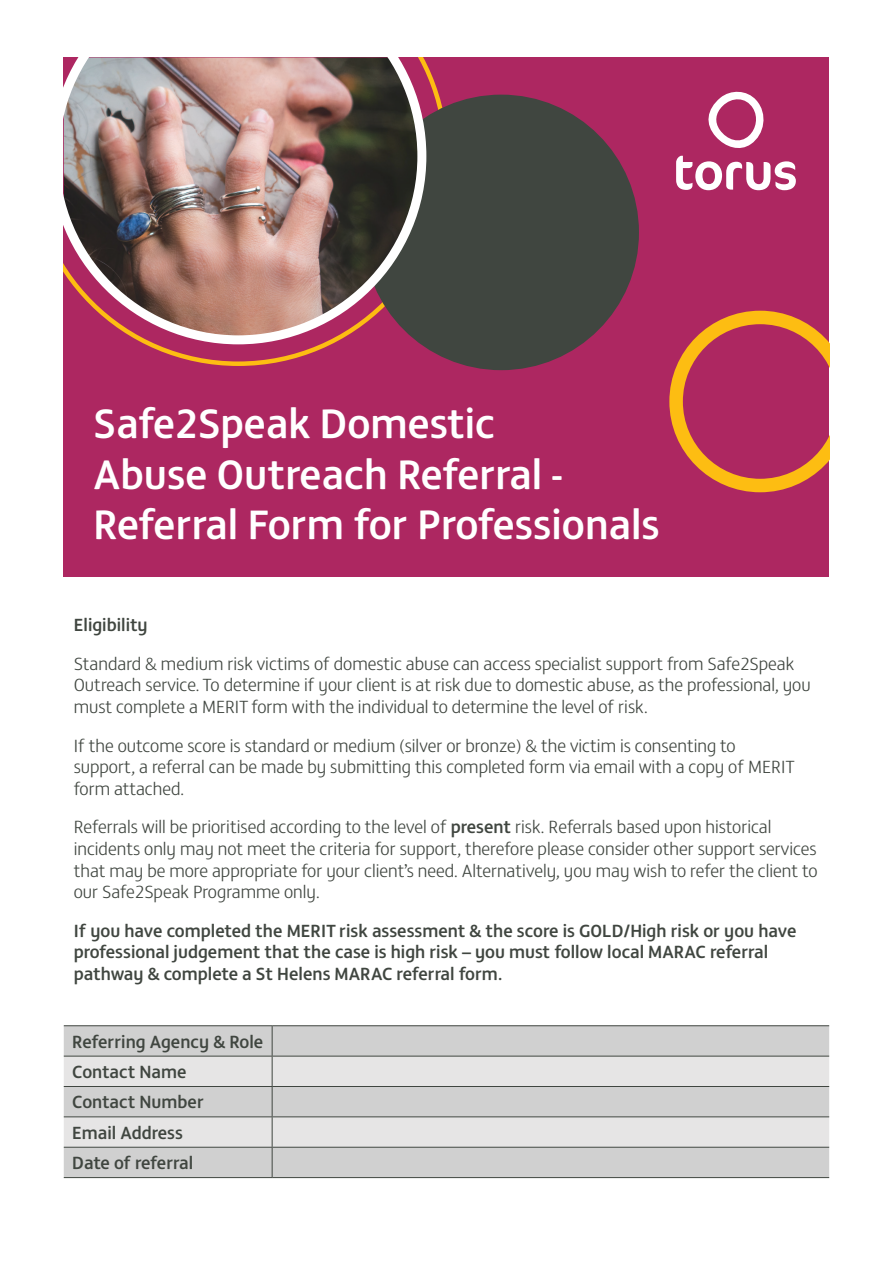
<style>
.page{position:relative;width:893px;height:1263px;background:#fff}
.page>*{position:absolute;margin:0;border:0;box-sizing:border-box;transform-origin:0 0}
.t1{font:500 42px/50.4px "FS Matthew";color:#fff}
.t2{font:300 18px/21.6px "FS Matthew";color:#404640}
.t3{font:500 18px/30.3px "FS Matthew";color:#404640}
.s1{font-weight:500}
</style>
<div class="page">
<div style="left:64px;top:57px;width:765px;height:520px;background:#ad2761"></div>
<svg style="left:669px;top:311px;width:160px;height:181px"></svg>
<div style="left:64px;top:1026px;width:765px;height:151px;background:#d0d0d0"></div>
<svg style="left:64px;top:1057px;width:765px;height:90px;background:#dddcdc"></svg>
<hr style="left:64px;top:1025px;width:208px;height:1px;background:#404640">
<hr style="left:272px;top:1025px;width:557px;height:1px;background:#404640">
<hr style="left:272px;top:1026px;width:1px;height:30px;background:#404640">
<hr style="left:64px;top:1056px;width:208px;height:1px;background:#404640">
<hr style="left:272px;top:1056px;width:1px;height:30px;background:#404640">
<hr style="left:272px;top:1056px;width:557px;height:1px;background:#404640">
<hr style="left:64px;top:1086px;width:208px;height:1px;background:#404640">
<svg style="left:272px;top:1087px;width:1px;height:29px"></svg>
<hr style="left:272px;top:1086px;width:557px;height:1px;background:#404640">
<hr style="left:64px;top:1116px;width:208px;height:1px;background:#404640">
<hr style="left:272px;top:1117px;width:1px;height:30px;background:#404640">
<hr style="left:272px;top:1116px;width:557px;height:1px;background:#404640">
<hr style="left:64px;top:1147px;width:208px;height:1px;background:#404640">
<hr style="left:64px;top:1177px;width:208px;height:1px;background:#404640">
<hr style="left:272px;top:1147px;width:1px;height:30px;background:#404640">
<hr style="left:272px;top:1147px;width:557px;height:1px;background:#404640">
<hr style="left:272px;top:1177px;width:557px;height:1px;background:#404640">
<svg style="left:676px;top:92px;width:120px;height:98px"></svg>
<svg style="left:145px;top:63px;width:303px;height:303px"></svg>
<div style="left:363px;top:95px;width:276px;height:275px;background:#404640;border-radius:50%"></div>
<img style="left:64px;top:57px;width:362px;height:287px">
<h1 class="t1" style="left:94px;top:395px;width:568px">Safe2Speak Domestic<br>Abuse Outreach Referral -<br>Referral Form for Professionals</h1>
<p class="t3" style="left:74px;top:608px;width:75px">Eligibility</p>
<p class="t2" style="left:74px;top:652px;width:739px">Standard &amp; medium risk victims of domestic abuse can access specialist support from Safe2Speak<br>Outreach service. To determine if your client is at risk due to domestic abuse, as the professional, you must complete a MERIT form with the individual to determine the level of risk.</p>
<p class="t2" style="left:74px;top:733px;width:723px">If the outcome score is standard or medium (silver or bronze) &amp; the victim is consenting to support, a referral can be made by submitting this completed form via email with a copy of MERIT form attached.</p>
<p class="t2" style="left:74px;top:815px;width:745px">Referrals will be prioritised according to the level of <span class="s1">present</span> risk. Referrals based upon historical incidents only may not meet the criteria for support, therefore please consider other support services that may be more appropriate for your client’s need. Alternatively, you may wish to refer the client to our Safe2Speak Programme only.</p>
<p class="t3" style="left:74px;top:918px;width:724px;line-height:21.6px">If you have completed the MERIT risk assessment &amp; the score is GOLD/High risk or you have professional judgement that the case is high risk – you must follow local MARAC referral pathway &amp; complete a St Helens MARAC referral form.</p>
<p class="t3" style="left:72px;top:1025px;width:193px">Referring Agency &amp; Role<br>Contact Name<br>Contact Number<br>Email Address<br>Date of referral</p>
</div>
